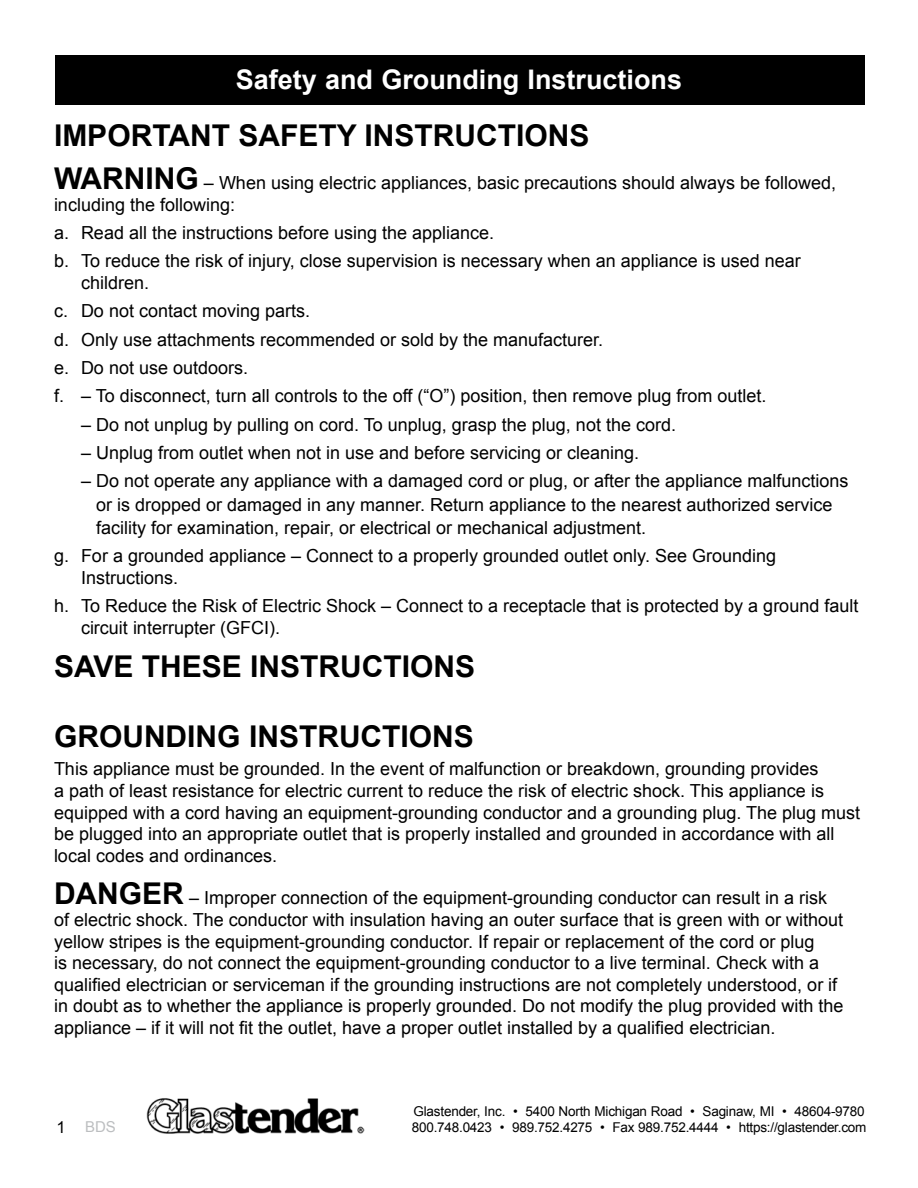
<style>
.page{position:relative;width:918px;height:1188px;background:#fff}
.page>*{position:absolute;margin:0;border:0;box-sizing:border-box;transform-origin:0 0}
.t1{font:700 30px "Arial";color:#000}
.t2{font:700 27px "Arial";color:#fff}
.t3{font:18px/21.6px "Arial";color:#000}
.t4{font:16.5px "Arial";color:#000}
.t5{font:15px "Arial";color:#bcbec0}
.t6{font:13.5px "Arial";letter-spacing:-.015em;color:#000}
.s1{font-weight:700;font-size:30px}
</style>
<div class="page">
<div style="left:55px;top:55px;width:810px;height:50px;background:#000"></div>
<img style="left:147px;top:1098px;width:217px;height:36px">
<h2 class="t2" style="left:236px;top:60px;width:448px">Safety and Grounding Instructions</h2>
<h1 class="t1" style="left:54px;top:115px;width:537px">IMPORTANT SAFETY INSTRUCTIONS</h1>
<p class="t3" style="left:54px;top:172px;width:784px"><span class="s1">WARNING</span> – When using electric appliances, basic precautions should always be followed, including the following:</p>
<p class="t3" style="left:54px;top:219px;width:748px;line-height:28.3px">a. Read all the instructions before using the appliance.<br>b. To reduce the risk of injury, close supervision is necessary when an appliance is used near</p>
<p class="t3" style="left:54px;top:269px;width:714px;line-height:28.3px;text-indent:27px">children.<br>c. Do not contact moving parts.<br>d. Only use attachments recommended or sold by the manufacturer.<br>e. Do not use outdoors.<br>f. – To disconnect, turn all controls to the off (“O”) position, then remove plug from outlet.</p>
<p class="t3" style="left:81px;top:414px;width:597px">– Do not unplug by pulling on cord. To unplug, grasp the plug, not the cord.</p>
<p class="t3" style="left:81px;top:442px;width:560px">– Unplug from outlet when not in use and before servicing or cleaning.</p>
<p class="t3" style="left:96px;top:470px;width:754px;line-height:23.2px;text-indent:-15px">– Do not operate any appliance with a damaged cord or plug, or after the appliance malfunctions or is dropped or damaged in any manner. Return appliance to the nearest authorized service facility for examination, repair, or electrical or mechanical adjustment.</p>
<p class="t3" style="left:81px;top:545px;width:697px;text-indent:-27px">g. For a grounded appliance – Connect to a properly grounded outlet only. See Grounding<br>Instructions.</p>
<p class="t3" style="left:81px;top:595px;width:779px;text-indent:-27px">h. To Reduce the Risk of Electric Shock – Connect to a receptacle that is protected by a ground fault circuit interrupter (GFCI).</p>
<h1 class="t1" style="left:54px;top:645px;width:423px">SAVE THESE INSTRUCTIONS</h1>
<h1 class="t1" style="left:54px;top:715px;width:421px">GROUNDING INSTRUCTIONS</h1>
<p class="t3" style="left:54px;top:758px;width:808px">This appliance must be grounded. In the event of malfunction or breakdown, grounding provides<br>a path of least resistance for electric current to reduce the risk of electric shock. This appliance is equipped with a cord having an equipment-grounding conductor and a grounding plug. The plug must be plugged into an appropriate outlet that is properly installed and grounded in accordance with all local codes and ordinances.</p>
<p class="t3" style="left:54px;top:888px;width:791px"><span class="s1">DANGER</span> – Improper connection of the equipment-grounding conductor can result in a risk of electric shock. The conductor with insulation having an outer surface that is green with or without yellow stripes is the equipment-grounding conductor. If repair or replacement of the cord or plug<br>is necessary, do not connect the equipment-grounding conductor to a live terminal. Check with a qualified electrician or serviceman if the grounding instructions are not completely understood, or if in doubt as to whether the appliance is properly grounded. Do not modify the plug provided with the appliance – if it will not fit the outlet, have a proper outlet installed by a qualified electrician.</p>
<p class="t4" style="left:56px;top:1116px;width:11px">1</p>
<p class="t6" style="left:414px;top:1102px;width:453px">Glastender, Inc. • 5400 North Michigan Road • Saginaw, MI • 48604-9780</p>
<p class="t5" style="left:85px;top:1117px;width:32px">BDS</p>
<p class="t6" style="left:412px;top:1118px;width:456px">800.748.0423 • 989.752.4275 • Fax 989.752.4444 • https://glastender.com</p>
</div>
